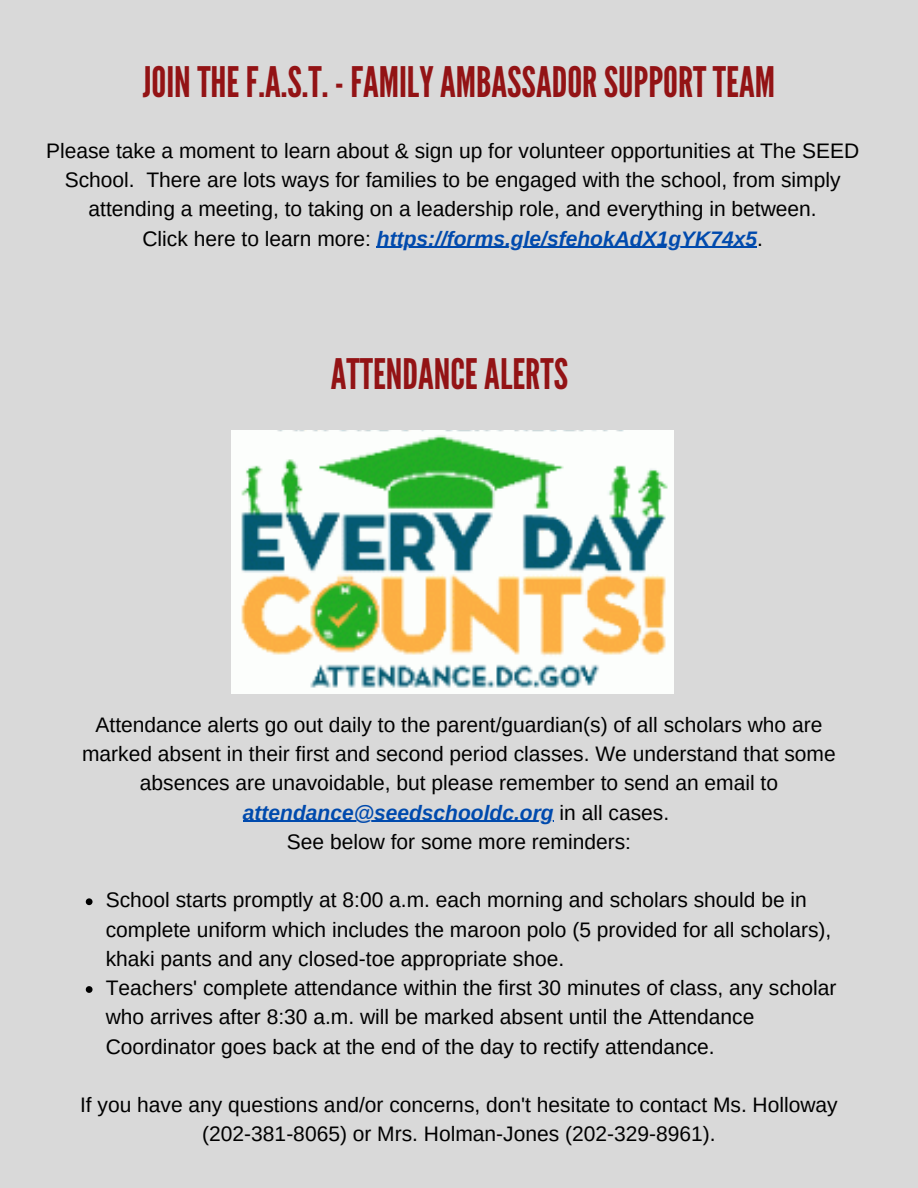
<style>
.page{position:relative;width:918px;height:1188px;background:#d9d9d9}
.page>*{position:absolute;margin:0;border:0;box-sizing:border-box;transform-origin:0 0}
.t1{font:42px "League Gothic";color:#931315}
.t2{font:21px/29.2px "Arimo";color:#000;text-align:center}
.t3{font:italic 700 21px "Arimo";color:#004aad}
.s1{font-weight:400;font-style:normal;color:#000}
.s2{font-weight:700;font-style:italic;color:#004aad}
</style>
<div class="page">
<hr style="left:377px;top:247px;width:380px;height:1px;background:#004aad">
<img style="left:232px;top:431px;width:442px;height:263px">
<svg style="left:86px;top:898px;width:7px;height:7px"></svg>
<svg style="left:86px;top:986px;width:7px;height:7px"></svg>
<hr style="left:243px;top:821px;width:311px;height:1px;background:#004aad">
<p class="t1" style="left:143px;top:57px;width:634px">JOINTHE F.A.S.T. - FAMILYAMBASSADORSUPPORTTEAM</p>
<p class="t2" style="left:46px;top:136px;width:815px">Please take a moment to learn about &amp; sign up for volunteer opportunities at The SEED<br>School. There are lots ways for families to be engaged with the school, from simply attending a meeting, to taking on a leadership role, and everything in between.</p>
<p class="t3" style="left:142px;top:227px;width:622px"><span class="s1">Click here to learn more:</span> https://forms.gle/sfehokAdX1gYK74x5<span class="s1">.</span></p>
<p class="t1" style="left:331px;top:349px;width:239px">ATTENDANCEALERTS</p>
<p class="t2" style="left:82px;top:710px;width:755px">Attendance alerts go out daily to the parent/guardian(s) of all scholars who are marked absent in their first and second period classes. We understand that some absences are unavoidable, but please remember to send an email to <span class="s2">attendance@seedschooldc.org</span> in all cases.</p>
<p class="t2" style="left:287px;top:827px;width:346px">See below for some more reminders:</p>
<p class="t2" style="left:106px;top:885px;width:727px;text-align:left">School starts promptly at 8:00 a.m. each morning and scholars should be in complete uniform which includes the maroon polo (5 provided for all scholars), khaki pants and any closed-toe appropriate shoe.</p>
<p class="t2" style="left:106px;top:973px;width:732px;text-align:left">Teachers' complete attendance within the first 30 minutes of class, any scholar who arrives after 8:30 a.m. will be marked absent until the Attendance<br>Coordinator goes back at the end of the day to rectify attendance.</p>
<p class="t2" style="left:80px;top:1090px;width:759px">If you have any questions and/or concerns, don't hesitate to contact Ms. Holloway (202-381-8065) or Mrs. Holman-Jones (202-329-8961).</p>
</div>
